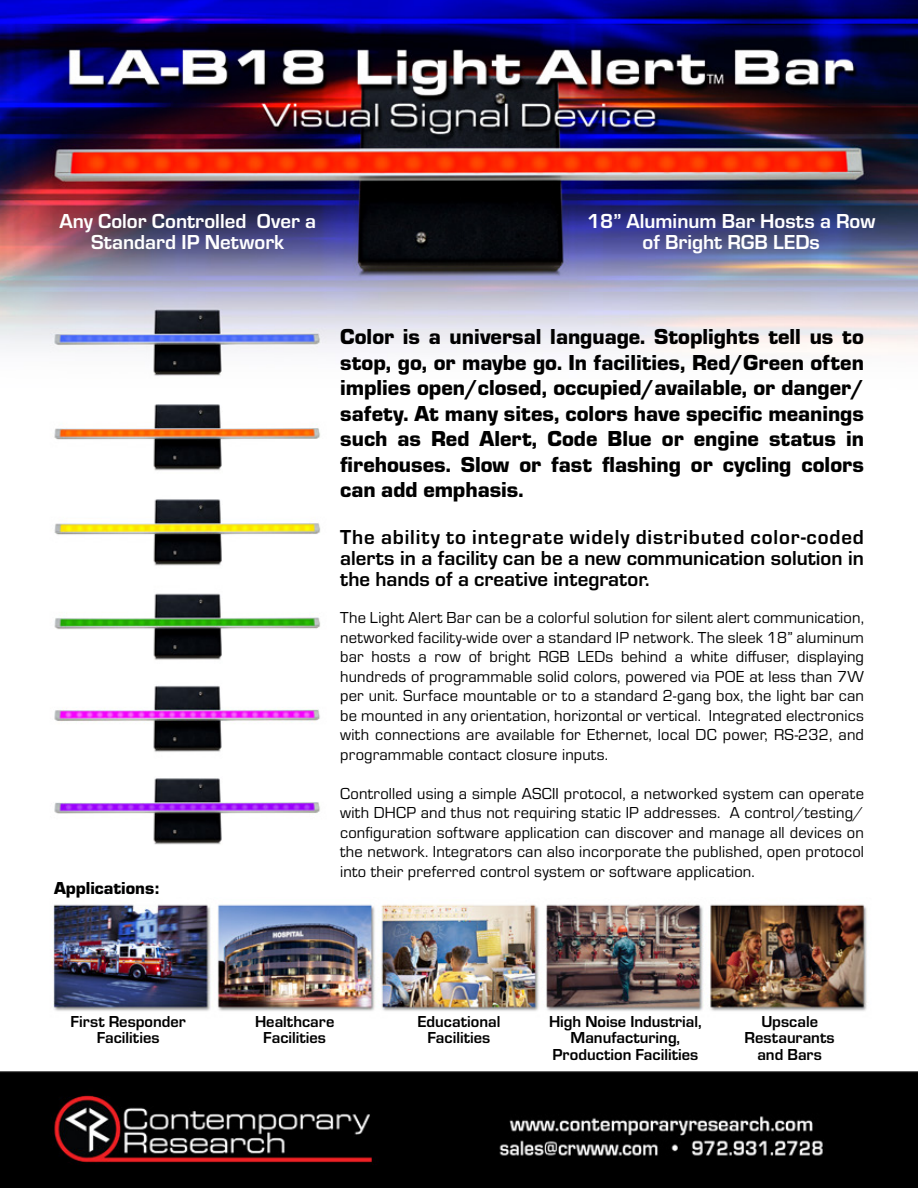
<style>
.page{position:relative;width:918px;height:1188px;background:#fff}
.page>*{position:absolute;margin:0;border:0;box-sizing:border-box;transform-origin:0 0}
.t1{font:900 22.5px/25.5px "Eurostile";color:#000;text-align:justify}
.t2{font:700 21px/21px "Eurostile";color:#000;text-align:justify}
.t3{font:700 21px/21px "Eurostile";color:#fff;text-align:center}
.t4{font:900 18px "Eurostile";color:#000}
.t5{font:16.5px/19.5px "Eurostile";letter-spacing:.01em;color:#000;text-align:justify}
.t6{font:700 16.5px/16.5px "Eurostile";color:#000;text-align:center}
</style>
<div class="page">
<img style="left:0;top:0;width:918px;height:1188px">
<p class="t3" style="left:59px;top:209px;width:258px">Any Color Controlled Over a<br>Standard IP Network</p>
<p class="t3" style="left:587px;top:209px;width:290px">18” Aluminum Bar Hosts a Row of Bright RGB LEDs</p>
<p class="t4" style="left:54px;top:875px;width:107px">Applications:</p>
<p class="t1" style="left:340px;top:323px;width:525px">Color is a universal language. Stoplights tell us to stop, go, or maybe go. In facilities, Red/Green often implies open/closed, occupied/available, or danger/ safety. At many sites, colors have specific meanings such as Red Alert, Code Blue or engine status in firehouses. Slow or fast flashing or cycling colors can add emphasis.</p>
<p class="t2" style="left:340px;top:525px;width:525px">The ability to integrate widely distributed color-coded alerts in a facility can be a new communication solution in the hands of a creative integrator.</p>
<p class="t5" style="left:340px;top:607px;width:525px">The Light Alert Bar can be a colorful solution for silent alert communication, networked facility-wide over a standard IP network. The sleek 18” aluminum bar hosts a row of bright RGB LEDs behind a white diffuser, displaying hundreds of programmable solid colors, powered via POE at less than 7W per unit. Surface mountable or to a standard 2-gang box, the light bar can be mounted in any orientation, horizontal or vertical. Integrated electronics with connections are available for Ethernet, local DC power, RS-232, and programmable contact closure inputs.</p>
<p class="t5" style="left:340px;top:783px;width:525px">Controlled using a simple ASCII protocol, a networked system can operate with DHCP and thus not requiring static IP addresses. A control/testing/ configuration software application can discover and manage all devices on the network. Integrators can also incorporate the published, open protocol into their preferred control system or software application.</p>
<p class="t6" style="left:71px;top:1012px;width:117px">First Responder<br>Facilities</p>
<p class="t6" style="left:255px;top:1012px;width:81px">Healthcare<br>Facilities</p>
<p class="t6" style="left:418px;top:1012px;width:84px">Educational<br>Facilities</p>
<p class="t6" style="left:549px;top:1012px;width:154px">High Noise Industrial,<br>Manufacturing,<br>Production Facilities</p>
<p class="t6" style="left:745px;top:1012px;width:92px">Upscale<br>Restaurants and Bars</p>
</div>
